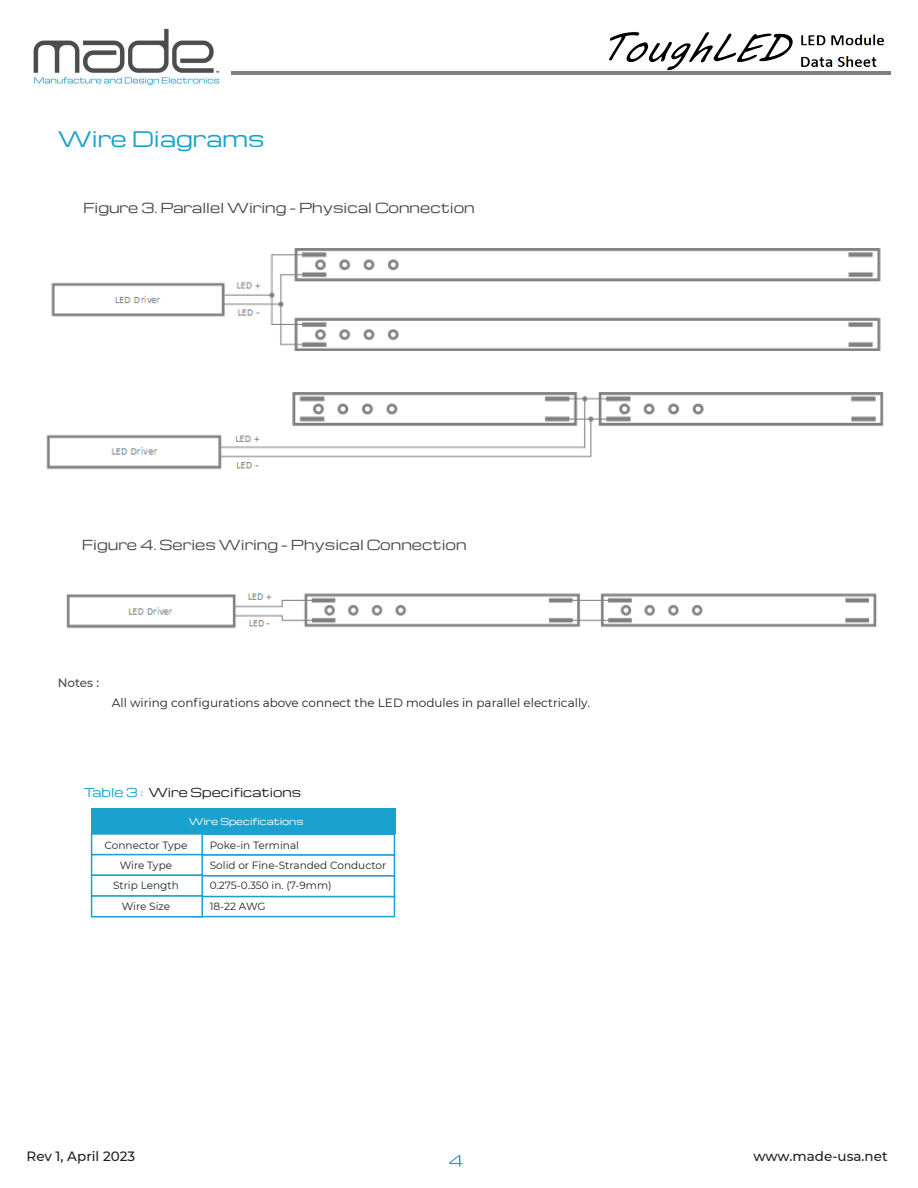
<style>
.page{position:relative;width:918px;height:1188px;background:#fff}
.page>*{position:absolute;margin:0;border:0;box-sizing:border-box;transform-origin:0 0}
.t1{font:21px "Michroma";color:#1aa2cf}
.t2{font:13.5px "Michroma";color:#4b4c4d}
.t3{font:500 13.5px "Montserrat";color:#231f20}
.t4{font:12px "Montserrat";color:#231f20}
.t5{font:12px "Michroma";color:#231f20}
.t6{font:500 12px "Montserrat";color:#4b4c4d}
.t7{font:10.5px "Montserrat";color:#231f20}
.t8{font:9px "Michroma";color:#fff}
.s1{color:#1aa2cf}
</style>
<div class="page">
<div style="left:91px;top:808px;width:304px;height:25px;background:#1aa2cf"></div>
<div style="left:193px;top:833px;width:202px;height:23px;background:#fff;border:2px solid #1aa2cf"></div>
<div style="left:193px;top:854px;width:202px;height:23px;background:#fff;border:2px solid #1aa2cf"></div>
<div style="left:193px;top:875px;width:202px;height:22px;background:#fff;border:2px solid #1aa2cf"></div>
<div style="left:193px;top:896px;width:202px;height:21px;background:#fff;border:2px solid #1aa2cf"></div>
<div style="left:91px;top:833px;width:112px;height:22px;background:#fff;border:2px solid #1aa2cf"></div>
<div style="left:91px;top:854px;width:112px;height:22px;background:#fff;border:2px solid #1aa2cf"></div>
<div style="left:91px;top:875px;width:112px;height:22px;background:#fff;border:2px solid #1aa2cf"></div>
<div style="left:91px;top:895px;width:112px;height:23px;background:#fff;border:2px solid #1aa2cf"></div>
<img style="left:33px;top:29px;width:186px;height:56px">
<hr style="left:231px;top:72px;width:660px;height:3px;background:#7f807f">
<img style="left:607px;top:32px;width:279px;height:40px">
<svg style="left:449px;top:1155px;width:13px;height:11px"></svg>
<img style="left:51px;top:248px;width:830px;height:103px">
<img style="left:46px;top:392px;width:838px;height:78px">
<img style="left:66px;top:593px;width:811px;height:36px">
<p class="t1" style="left:58px;top:127px;width:208px">Wire Diagrams</p>
<p class="t2" style="left:83px;top:201px;width:393px">Figure 3. Parallel Wiring - Physical Connection</p>
<p class="t2" style="left:82px;top:538px;width:386px">Figure 4. Series Wiring - Physical Connection</p>
<p class="t6" style="left:58px;top:674px;width:43px">Notes :</p>
<p class="t4" style="left:112px;top:694px;width:480px">All wiring configurations above connect the LED modules in parallel electrically.</p>
<p class="t5" style="left:84px;top:785px;width:219px"><span class="s1">Table 3 :</span> Wire Specifications</p>
<p class="t8" style="left:189px;top:817px;width:116px">Wire Specifications</p>
<p class="t7" style="left:105px;top:838px;width:84px">Connector Type</p>
<p class="t7" style="left:210px;top:838px;width:91px">Poke-in Terminal</p>
<p class="t7" style="left:120px;top:858px;width:54px">Wire Type</p>
<p class="t7" style="left:113px;top:879px;width:67px">Strip Length</p>
<p class="t7" style="left:122px;top:899px;width:50px">Wire Size</p>
<p class="t7" style="left:210px;top:858px;width:178px">Solid or Fine-Stranded Conductor</p>
<p class="t7" style="left:210px;top:879px;width:123px">0.275-0.350 in. (7-9mm)</p>
<p class="t7" style="left:210px;top:899px;width:57px">18-22 AWG</p>
<p class="t3" style="left:27px;top:1146px;width:110px">Rev 1, April 2023</p>
<p class="t3" style="left:754px;top:1147px;width:136px">www.made-usa.net</p>
</div>
